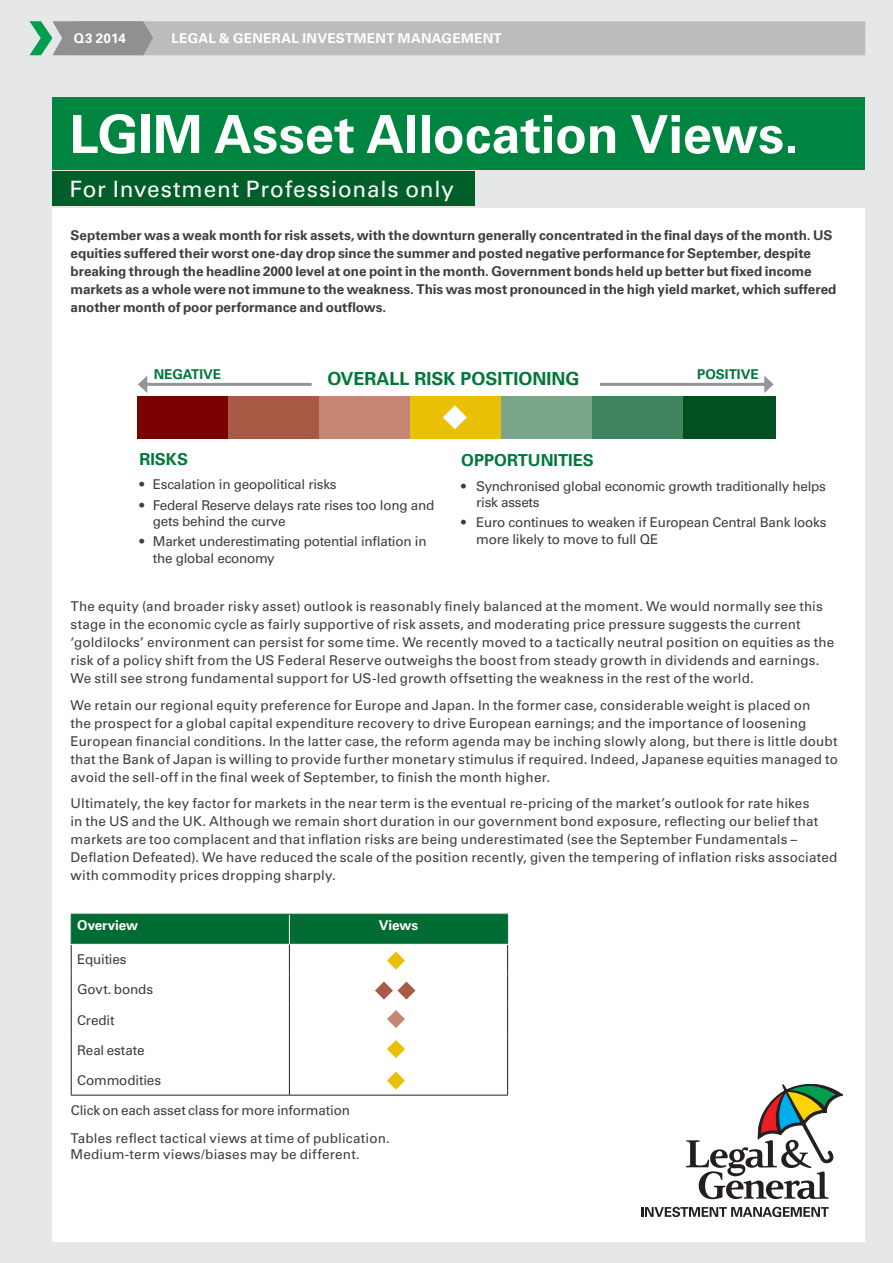
<style>
.page{position:relative;width:893px;height:1263px;background:#e6e7e9}
.page>*{position:absolute;margin:0;border:0;box-sizing:border-box;transform-origin:0 0}
.First_Para_Article_B{font:700 52.5px "Univers LT Std";letter-spacing:-.005em;color:#fff}
.First_Para_Article_B-2{font:22.5px "Univers LT Std";letter-spacing:.035em;color:#fff}
.Main_sub_heading{font:700 18px "Univers LT Std";color:#00783a}
.Main_sub_heading-2{font:700 16.5px "Univers LT Std";color:#00783a}
.Main_Body{font:13.5px/18px "Univers LT Std";letter-spacing:.01em;color:#3e3e3f}
.Main_Body-2{font:700 13.5px/18px "Univers LT Std";letter-spacing:-.005em;color:#3e3e3f}
.Main_Body-3{font:13.5px/16.2px "Univers LT Std";letter-spacing:-.02em;color:#3e3e3f}
.Table_text_left{font:13.5px "Univers LT Std";letter-spacing:-.01em;color:#3e3e3f}
.First_Para_Article_B-3{font:700 13.5px "Univers LT Std";letter-spacing:.025em;color:#fff}
.Main_Body_letter_ind{font:13.5px "Univers LT Std";letter-spacing:-.01em;color:#3e3e3f}
.Main_sub_heading-3{font:700 13.5px "Univers LT Std";color:#00783a}
.Table_text_left-2{font:700 13.5px "Univers LT Std";letter-spacing:-.01em;color:#fff}
</style>
<div class="page">
<div style="left:52px;top:208px;width:813px;height:1034px;background:#fff"></div>
<div style="left:52px;top:172px;width:423px;height:34px;background:#005f29"></div>
<div style="left:52px;top:98px;width:813px;height:72px;background:#008540"></div>
<svg style="left:686px;top:1084px;width:157px;height:115px"></svg>
<svg style="left:641px;top:1207px;width:188px;height:10px"></svg>
<svg style="left:30px;top:21px;width:835px;height:34px;background:#b6b7b6"></svg>
<div style="left:137px;top:396px;width:93px;height:43px;background:#790100"></div>
<div style="left:228px;top:396px;width:93px;height:43px;background:#a95a44"></div>
<div style="left:319px;top:396px;width:93px;height:43px;background:#c58773"></div>
<div style="left:410px;top:396px;width:93px;height:43px;background:#e9c005"></div>
<div style="left:501px;top:396px;width:93px;height:43px;background:#78a68a"></div>
<div style="left:592px;top:396px;width:93px;height:43px;background:#40845f"></div>
<div style="left:683px;top:396px;width:93px;height:43px;background:#00511f"></div>
<svg style="left:443px;top:405px;width:24px;height:24px"></svg>
<hr style="left:600px;top:383px;width:167px;height:3px;background:#939598">
<svg style="left:764px;top:376px;width:10px;height:17px"></svg>
<hr style="left:145px;top:383px;width:167px;height:3px;background:#939598">
<svg style="left:138px;top:376px;width:9px;height:17px"></svg>
<hr style="left:71px;top:974px;width:1px;height:31px;background:#231f20">
<hr style="left:507px;top:974px;width:1px;height:31px;background:#231f20">
<hr style="left:71px;top:1005px;width:1px;height:30px;background:#231f20">
<hr style="left:507px;top:1005px;width:1px;height:30px;background:#231f20">
<hr style="left:71px;top:1035px;width:1px;height:30px;background:#231f20">
<hr style="left:507px;top:1035px;width:1px;height:30px;background:#231f20">
<hr style="left:71px;top:1065px;width:1px;height:30px;background:#231f20">
<hr style="left:507px;top:1065px;width:1px;height:30px;background:#231f20">
<hr style="left:71px;top:1095px;width:218px;height:1px;background:#231f20">
<hr style="left:289px;top:1095px;width:219px;height:1px;background:#231f20">
<hr style="left:289px;top:974px;width:1px;height:31px;background:#231f20">
<hr style="left:289px;top:1005px;width:1px;height:30px;background:#231f20">
<hr style="left:289px;top:1035px;width:1px;height:30px;background:#231f20">
<hr style="left:289px;top:1065px;width:1px;height:30px;background:#231f20">
<svg style="left:71px;top:914px;width:437px;height:60px"></svg>
<svg style="left:375px;top:981px;width:40px;height:18px"></svg>
<svg style="left:387px;top:1010px;width:18px;height:18px"></svg>
<svg style="left:387px;top:1040px;width:18px;height:18px"></svg>
<svg style="left:387px;top:1071px;width:18px;height:18px"></svg>
<p class="First_Para_Article_B-3" style="left:74px;top:30px;width:53px">Q3 2014</p>
<p class="First_Para_Article_B-3" style="left:171px;top:30px;width:332px">LEGAL &amp; GENERAL INVESTMENT MANAGEMENT</p>
<p class="First_Para_Article_B" style="left:69px;top:104px;width:731px">LGIM Asset Allocation Views.</p>
<p class="First_Para_Article_B-2" style="left:69px;top:175px;width:386px">For Investment Professionals only</p>
<p class="Main_Body-2" style="left:71px;top:226px;width:767px">September was a weak month for risk assets, with the downturn generally concentrated in the final days of the month. US equities suffered their worst one-day drop since the summer and posted negative performance for September, despite breaking through the headline 2000 level at one point in the month. Government bonds held up better but fixed income markets as a whole were not immune to the weakness. This was most pronounced in the high yield market, which suffered another month of poor performance and outflows.</p>
<p class="Main_sub_heading-3" style="left:154px;top:366px;width:69px">NEGATIVE</p>
<p class="Main_sub_heading-3" style="left:697px;top:366px;width:63px">POSITIVE</p>
<p class="Main_sub_heading" style="left:328px;top:368px;width:254px">OVERALL RISK POSITIONING</p>
<p class="Main_sub_heading-2" style="left:139px;top:449px;width:50px">RISKS</p>
<p class="Main_Body-3" style="left:139px;top:476px;width:199px">• Escalation in geopolitical risks</p>
<p class="Main_Body-3" style="left:153px;top:497px;width:283px;text-indent:-14px">• Federal Reserve delays rate rises too long and gets behind the curve</p>
<p class="Main_Body-3" style="left:153px;top:534px;width:275px;text-indent:-14px">• Market underestimating potential inflation in the global economy</p>
<p class="Main_sub_heading-2" style="left:461px;top:451px;width:134px">OPPORTUNITIES</p>
<p class="Main_Body-3" style="left:476px;top:478px;width:351px;text-indent:-15px">• Synchronised global economic growth traditionally helps risk assets</p>
<p class="Main_Body-3" style="left:476px;top:515px;width:352px;text-indent:-15px">• Euro continues to weaken if European Central Bank looks more likely to move to full QE</p>
<p class="Main_Body" style="left:71px;top:597px;width:765px">The equity (and broader risky asset) outlook is reasonably finely balanced at the moment. We would normally see this stage in the economic cycle as fairly supportive of risk assets, and moderating price pressure suggests the current ‘goldilocks’ environment can persist for some time. We recently moved to a tactically neutral position on equities as the risk of a policy shift from the US Federal Reserve outweighs the boost from steady growth in dividends and earnings.<br>We still see strong fundamental support for US-led growth offsetting the weakness in the rest of the world.</p>
<p class="Main_Body" style="left:71px;top:696px;width:769px">We retain our regional equity preference for Europe and Japan. In the former case, considerable weight is placed on<br>the prospect for a global capital expenditure recovery to drive European earnings; and the importance of loosening European financial conditions. In the latter case, the reform agenda may be inching slowly along, but there is little doubt that the Bank of Japan is willing to provide further monetary stimulus if required. Indeed, Japanese equities managed to avoid the sell-off in the final week of September, to finish the month higher.</p>
<p class="Main_Body" style="left:71px;top:794px;width:768px">Ultimately, the key factor for markets in the near term is the eventual re-pricing of the market’s outlook for rate hikes<br>in the US and the UK. Although we remain short duration in our government bond exposure, reflecting our belief that markets are too complacent and that inflation risks are being underestimated (see the September Fundamentals – Deflation Defeated). We have reduced the scale of the position recently, given the tempering of inflation risks associated with commodity prices dropping sharply.</p>
<p class="Table_text_left-2" style="left:77px;top:917px;width:62px">Overview</p>
<p class="Table_text_left-2" style="left:379px;top:917px;width:41px">Views</p>
<p class="Table_text_left" style="left:77px;top:951px;width:51px">Equities</p>
<p class="Table_text_left" style="left:77px;top:982px;width:77px">Govt. bonds</p>
<p class="Table_text_left" style="left:77px;top:1012px;width:39px">Credit</p>
<p class="Table_text_left" style="left:77px;top:1042px;width:69px">Real estate</p>
<p class="Table_text_left" style="left:77px;top:1072px;width:85px">Commodities</p>
<p class="Main_Body_letter_ind" style="left:71px;top:1102px;width:281px">Click on each asset class for more information</p>
<p class="Main_Body" style="left:71px;top:1129px;width:321px">Tables reflect tactical views at time of publication.</p>
<p class="Main_Body" style="left:71px;top:1145px;width:291px">Medium-term views/biases may be different.</p>
</div>
